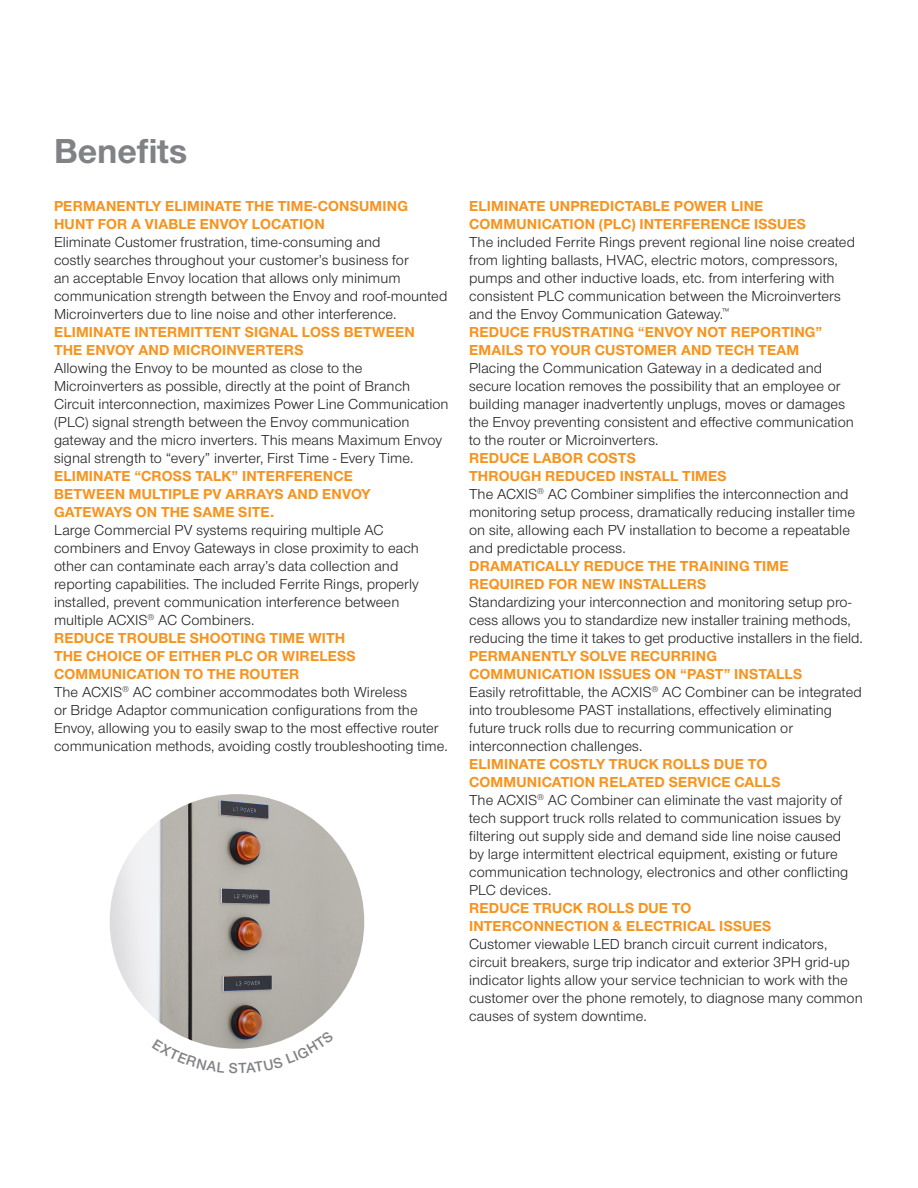
<style>
.page{position:relative;width:918px;height:1188px;background:#fff}
.page>*{position:absolute;margin:0;border:0;box-sizing:border-box;transform-origin:0 0}
.t1{font:700 36px "Nimbus San Nov";color:#808285}
.t2{font:15px/18px "Nimbus San Nov";letter-spacing:.005em;color:#231f20}
.t3{font:700 15px/18px "Nimbus San Nov";letter-spacing:.01em;color:#f7931d}
</style>
<div class="page">
<img style="left:110px;top:794px;width:254px;height:255px;border-radius:127px">
<svg style="left:171px;top:1030px;width:132px;height:19px"></svg>
<p class="t1" style="left:54px;top:129px;width:135px">Benefits</p>
<p class="t3" style="left:54px;top:197px;width:356px">PERMANENTLY ELIMINATE THE TIME-CONSUMING<br>HUNT FOR A VIABLE ENVOY LOCATION</p>
<p class="t2" style="left:54px;top:233px;width:395px">Eliminate Customer frustration, time-consuming and<br>costly searches throughout your customer’s business for<br>an acceptable Envoy location that allows only minimum communication strength between the Envoy and roof-mounted Microinverters due to line noise and other interference.</p>
<p class="t3" style="left:54px;top:323px;width:362px">ELIMINATE INTERMITTENT SIGNAL LOSS BETWEEN<br>THE ENVOY AND MICROINVERTERS</p>
<p class="t2" style="left:54px;top:359px;width:396px">Allowing the Envoy to be mounted as close to the Microinverters as possible, directly at the point of Branch Circuit interconnection, maximizes Power Line Communication (PLC) signal strength between the Envoy communication gateway and the micro inverters. This means Maximum Envoy signal strength to “every” inverter, First Time - Every Time.</p>
<p class="t3" style="left:54px;top:467px;width:318px">ELIMINATE “CROSS TALK” INTERFERENCE<br>BETWEEN MULTIPLE PV ARRAYS AND ENVOY<br>GATEWAYS ON THE SAME SITE.</p>
<p class="t2" style="left:54px;top:521px;width:366px">Large Commercial PV systems requiring multiple AC combiners and Envoy Gateways in close proximity to each other can contaminate each array’s data collection and reporting capabilities. The included Ferrite Rings, properly installed, prevent communication interference between multiple ACXIS<sup>®</sup> AC Combiners.</p>
<p class="t3" style="left:54px;top:629px;width:303px">REDUCE TROUBLE SHOOTING TIME WITH<br>THE CHOICE OF EITHER PLC OR WIRELESS<br>COMMUNICATION TO THE ROUTER</p>
<p class="t2" style="left:54px;top:683px;width:395px">The ACXIS<sup>®</sup> AC combiner accommodates both Wireless<br>or Bridge Adaptor communication configurations from the Envoy, allowing you to easily swap to the most effective router communication methods, avoiding costly troubleshooting time.</p>
<p class="t3" style="left:469px;top:197px;width:339px">ELIMINATE UNPREDICTABLE POWER LINE<br>COMMUNICATION (PLC) INTERFERENCE ISSUES</p>
<p class="t2" style="left:469px;top:233px;width:387px">The included Ferrite Rings prevent regional line noise created from lighting ballasts, HVAC, electric motors, compressors, pumps and other inductive loads, etc. from interfering with consistent PLC communication between the Microinverters and the Envoy Communication Gateway.<sup>™</sup></p>
<p class="t3" style="left:469px;top:323px;width:355px">REDUCE FRUSTRATING “ENVOY NOT REPORTING”<br>EMAILS TO YOUR CUSTOMER AND TECH TEAM</p>
<p class="t2" style="left:469px;top:359px;width:386px">Placing the Communication Gateway in a dedicated and secure location removes the possibility that an employee or building manager inadvertently unplugs, moves or damages the Envoy preventing consistent and effective communication to the router or Microinverters.</p>
<p class="t3" style="left:469px;top:449px;width:259px">REDUCE LABOR COSTS<br>THROUGH REDUCED INSTALL TIMES</p>
<p class="t2" style="left:469px;top:485px;width:388px">The ACXIS<sup>®</sup> AC Combiner simplifies the interconnection and monitoring setup process, dramatically reducing installer time on site, allowing each PV installation to become a repeatable and predictable process.</p>
<p class="t3" style="left:469px;top:557px;width:321px">DRAMATICALLY REDUCE THE TRAINING TIME<br>REQUIRED FOR NEW INSTALLERS</p>
<p class="t2" style="left:469px;top:593px;width:395px">Standardizing your interconnection and monitoring setup pro&shy;cess allows you to standardize new installer training methods, reducing the time it takes to get productive installers in the field.</p>
<p class="t3" style="left:469px;top:647px;width:335px">PERMANENTLY SOLVE RECURRING<br>COMMUNICATION ISSUES ON “PAST” INSTALLS</p>
<p class="t2" style="left:469px;top:683px;width:394px">Easily retrofittable, the ACXIS<sup>®</sup> AC Combiner can be integrated into troublesome PAST installations, effectively eliminating future truck rolls due to recurring communication or interconnection challenges.</p>
<p class="t3" style="left:469px;top:755px;width:313px">ELIMINATE COSTLY TRUCK ROLLS DUE TO<br>COMMUNICATION RELATED SERVICE CALLS</p>
<p class="t2" style="left:469px;top:791px;width:381px">The ACXIS<sup>®</sup> AC Combiner can eliminate the vast majority of tech support truck rolls related to communication issues by filtering out supply side and demand side line noise caused by large intermittent electrical equipment, existing or future communication technology, electronics and other conflicting PLC devices.</p>
<p class="t3" style="left:469px;top:899px;width:304px">REDUCE TRUCK ROLLS DUE TO<br>INTERCONNECTION &amp; ELECTRICAL ISSUES</p>
<p class="t2" style="left:469px;top:935px;width:395px">Customer viewable LED branch circuit current indicators, circuit breakers, surge trip indicator and exterior 3PH grid-up indicator lights allow your service technician to work with the customer over the phone remotely, to diagnose many common causes of system downtime.</p>
</div>
